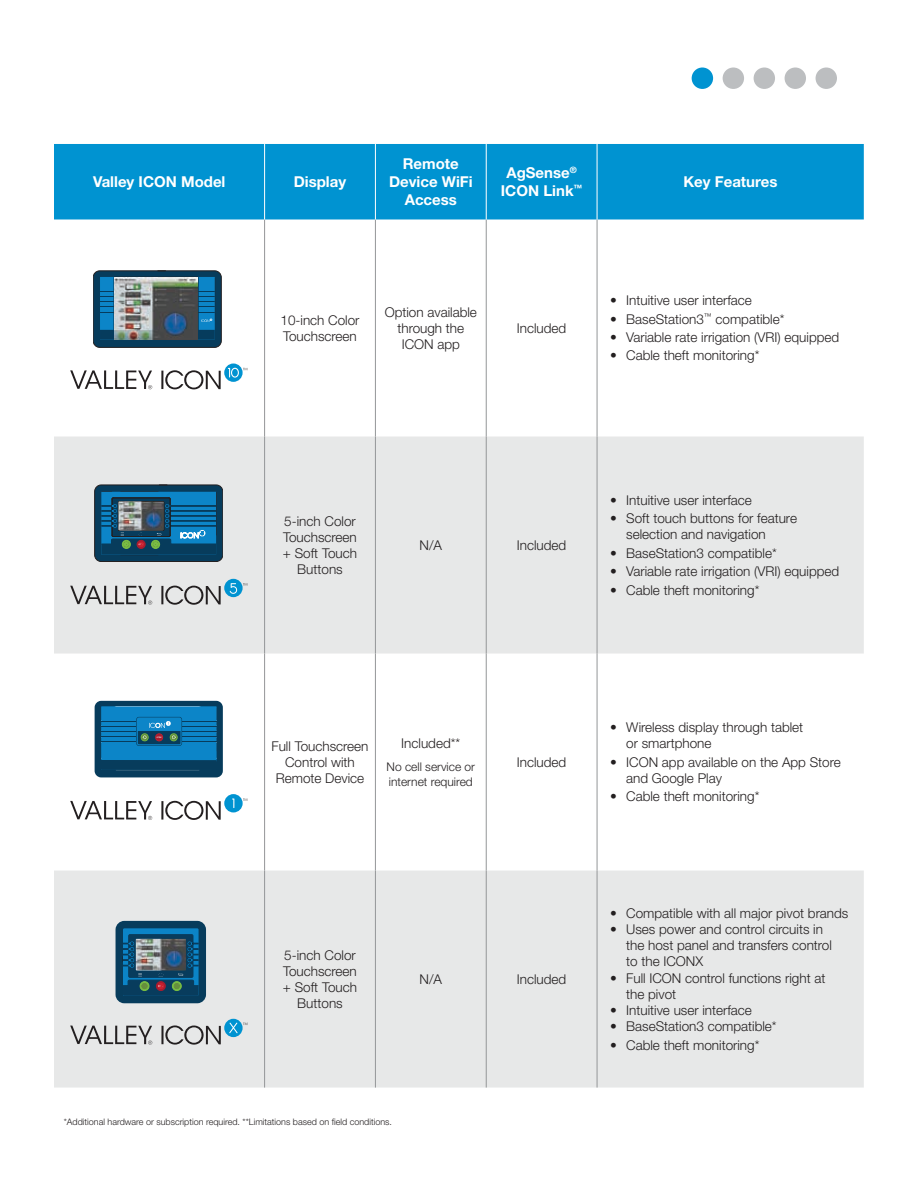
<style>
.page{position:relative;width:918px;height:1188px;background:#fff}
.page>*{position:absolute;margin:0;border:0;box-sizing:border-box;transform-origin:0 0}
.t1{font:700 15px/18px "Helvetica Neue LT Pro";color:#fff;text-align:center}
.t2{font:300 13.5px/16.2px "Helvetica Neue LT Pro";color:#231f20}
.t3{font:300 12px/14.4px "Helvetica Neue LT Pro";color:#231f20}
.t4{font:300 9px "Helvetica Neue LT Pro";color:#231f20}
</style>
<div class="page">
<div style="left:692px;top:67px;width:21px;height:22px;background:#0093d1;border-radius:50%"></div>
<div style="left:723px;top:67px;width:21px;height:22px;background:#bcbec0;border-radius:50%"></div>
<div style="left:754px;top:67px;width:21px;height:22px;background:#bcbec0;border-radius:50%"></div>
<div style="left:785px;top:67px;width:21px;height:22px;background:#bcbec0;border-radius:50%"></div>
<div style="left:816px;top:67px;width:21px;height:22px;background:#bcbec0;border-radius:50%"></div>
<div style="left:54px;top:144px;width:810px;height:75px;background:#0093d1"></div>
<svg style="left:54px;top:437px;width:810px;height:651px;fill:#e7e8e8"></svg>
<hr style="left:264px;top:219px;width:1px;height:218px;background:#949698">
<hr style="left:264px;top:437px;width:1px;height:217px;background:#949698">
<hr style="left:264px;top:654px;width:1px;height:217px;background:#949698">
<hr style="left:264px;top:871px;width:1px;height:217px;background:#949698">
<hr style="left:375px;top:219px;width:1px;height:218px;background:#949698">
<hr style="left:486px;top:219px;width:1px;height:218px;background:#949698">
<hr style="left:375px;top:437px;width:1px;height:217px;background:#949698">
<hr style="left:486px;top:437px;width:1px;height:217px;background:#949698">
<hr style="left:375px;top:654px;width:1px;height:217px;background:#949698">
<hr style="left:486px;top:654px;width:1px;height:217px;background:#949698">
<hr style="left:375px;top:871px;width:1px;height:217px;background:#949698">
<hr style="left:486px;top:871px;width:1px;height:217px;background:#949698">
<hr style="left:264px;top:144px;width:1px;height:75px;background:#fff">
<hr style="left:597px;top:219px;width:1px;height:218px;background:#949698">
<hr style="left:597px;top:437px;width:1px;height:217px;background:#949698">
<hr style="left:597px;top:654px;width:1px;height:217px;background:#949698">
<hr style="left:597px;top:871px;width:1px;height:217px;background:#949698">
<hr style="left:597px;top:144px;width:1px;height:75px;background:#fff">
<hr style="left:375px;top:144px;width:1px;height:75px;background:#fff">
<hr style="left:486px;top:144px;width:1px;height:75px;background:#fff">
<svg style="left:93px;top:271px;width:128px;height:76px;background:#10557d"></svg>
<img style="left:115px;top:277px;width:82px;height:62px">
<svg style="left:95px;top:485px;width:128px;height:77px;background:#1e5b7d"></svg>
<svg style="left:95px;top:701px;width:128px;height:76px;background:#0e6697"></svg>
<svg style="left:116px;top:921px;width:90px;height:82px;background:#104d70"></svg>
<img style="left:136px;top:939px;width:49px;height:32px">
<svg style="left:224px;top:364px;width:19px;height:18px"></svg>
<svg style="left:161px;top:370px;width:60px;height:19px"></svg>
<svg style="left:70px;top:370px;width:82px;height:19px"></svg>
<svg style="left:228px;top:368px;width:19px;height:10px"></svg>
<svg style="left:161px;top:586px;width:60px;height:19px"></svg>
<div style="left:224px;top:579px;width:19px;height:18px;background:#0093d1;border-radius:50%"></div>
<svg style="left:230px;top:583px;width:7px;height:11px"></svg>
<svg style="left:70px;top:586px;width:82px;height:19px;background:#b3b3b3"></svg>
<svg style="left:243px;top:583px;width:4px;height:3px"></svg>
<svg style="left:161px;top:801px;width:60px;height:19px"></svg>
<div style="left:224px;top:794px;width:19px;height:18px;background:#0093d1;border-radius:50%"></div>
<svg style="left:232px;top:798px;width:2px;height:10px"></svg>
<svg style="left:70px;top:801px;width:82px;height:19px"></svg>
<svg style="left:243px;top:798px;width:4px;height:3px"></svg>
<hr style="left:161px;top:1026px;width:3px;height:18px;background:#231f20">
<svg style="left:165px;top:1025px;width:56px;height:20px"></svg>
<svg style="left:70px;top:1026px;width:82px;height:19px;background:#b3b3b3"></svg>
<svg style="left:224px;top:1019px;width:19px;height:18px"></svg>
<svg style="left:229px;top:1023px;width:18px;height:10px"></svg>
<p class="t1" style="left:93px;top:172px;width:134px">Valley ICON Model</p>
<p class="t1" style="left:294px;top:172px;width:54px">Display</p>
<p class="t1" style="left:389px;top:154px;width:85px">Remote<br>Device WiFi<br>Access</p>
<p class="t1" style="left:501px;top:163px;width:83px">AgSense<sup>®<br></sup>ICON Link<sup>™</sup></p>
<p class="t1" style="left:683px;top:172px;width:95px">Key Features</p>
<p class="t2" style="left:280px;top:312px;width:81px">10-inch Color<br>Touchscreen</p>
<p class="t2" style="left:385px;top:303px;width:94px;text-align:center">Option available through the<br>ICON app</p>
<p class="t2" style="left:517px;top:320px;width:51px">Included</p>
<p class="t2" style="left:610px;top:292px;width:143px">• Intuitive user interface</p>
<p class="t2" style="left:610px;top:310px;width:176px">• BaseStation3<sup>™</sup> compatible*</p>
<p class="t2" style="left:610px;top:329px;width:231px">• Variable rate irrigation (VRI) equipped</p>
<p class="t2" style="left:610px;top:347px;width:151px">• Cable theft monitoring*</p>
<p class="t2" style="left:283px;top:512px;width:76px;text-align:center">5-inch Color<br>Touchscreen + Soft Touch<br>Buttons</p>
<p class="t2" style="left:420px;top:537px;width:24px">N/A</p>
<p class="t2" style="left:517px;top:537px;width:51px">Included</p>
<p class="t2" style="left:610px;top:492px;width:143px">• Intuitive user interface</p>
<p class="t2" style="left:626px;top:510px;width:172px;text-indent:-16px">• Soft touch buttons for feature selection and navigation</p>
<p class="t2" style="left:610px;top:545px;width:168px">• BaseStation3 compatible*</p>
<p class="t2" style="left:610px;top:563px;width:231px">• Variable rate irrigation (VRI) equipped</p>
<p class="t2" style="left:610px;top:582px;width:151px">• Cable theft monitoring*</p>
<p class="t2" style="left:271px;top:737px;width:99px;text-align:center">Full Touchscreen<br>Control with<br>Remote Device</p>
<p class="t2" style="left:401px;top:735px;width:61px">Included**</p>
<p class="t3" style="left:387px;top:759px;width:90px">No cell service or internet required</p>
<p class="t2" style="left:517px;top:754px;width:51px">Included</p>
<p class="t2" style="left:283px;top:946px;width:76px;text-align:center">5-inch Color<br>Touchscreen + Soft Touch<br>Buttons</p>
<p class="t2" style="left:420px;top:971px;width:24px">N/A</p>
<p class="t2" style="left:517px;top:971px;width:51px">Included</p>
<p class="t4" style="left:64px;top:1117px;width:330px">*Additional hardware or subscription required. **Limitations based on field conditions.</p>
<p class="t2" style="left:626px;top:719px;width:179px;text-indent:-16px">• Wireless display through tablet or smartphone</p>
<p class="t2" style="left:626px;top:754px;width:216px;text-indent:-16px">• ICON app available on the App Store and Google Play</p>
<p class="t2" style="left:610px;top:788px;width:151px">• Cable theft monitoring*</p>
<p class="t2" style="left:610px;top:905px;width:240px">• Compatible with all major pivot brands</p>
<p class="t2" style="left:626px;top:921px;width:207px;text-indent:-16px">• Uses power and control circuits in the host panel and transfers control to the ICONX</p>
<p class="t2" style="left:626px;top:970px;width:201px;text-indent:-16px">• Full ICON control functions right at the pivot</p>
<p class="t2" style="left:610px;top:1002px;width:143px">• Intuitive user interface</p>
<p class="t2" style="left:610px;top:1018px;width:168px">• BaseStation3 compatible*</p>
<p class="t2" style="left:610px;top:1037px;width:151px">• Cable theft monitoring*</p>
</div>
